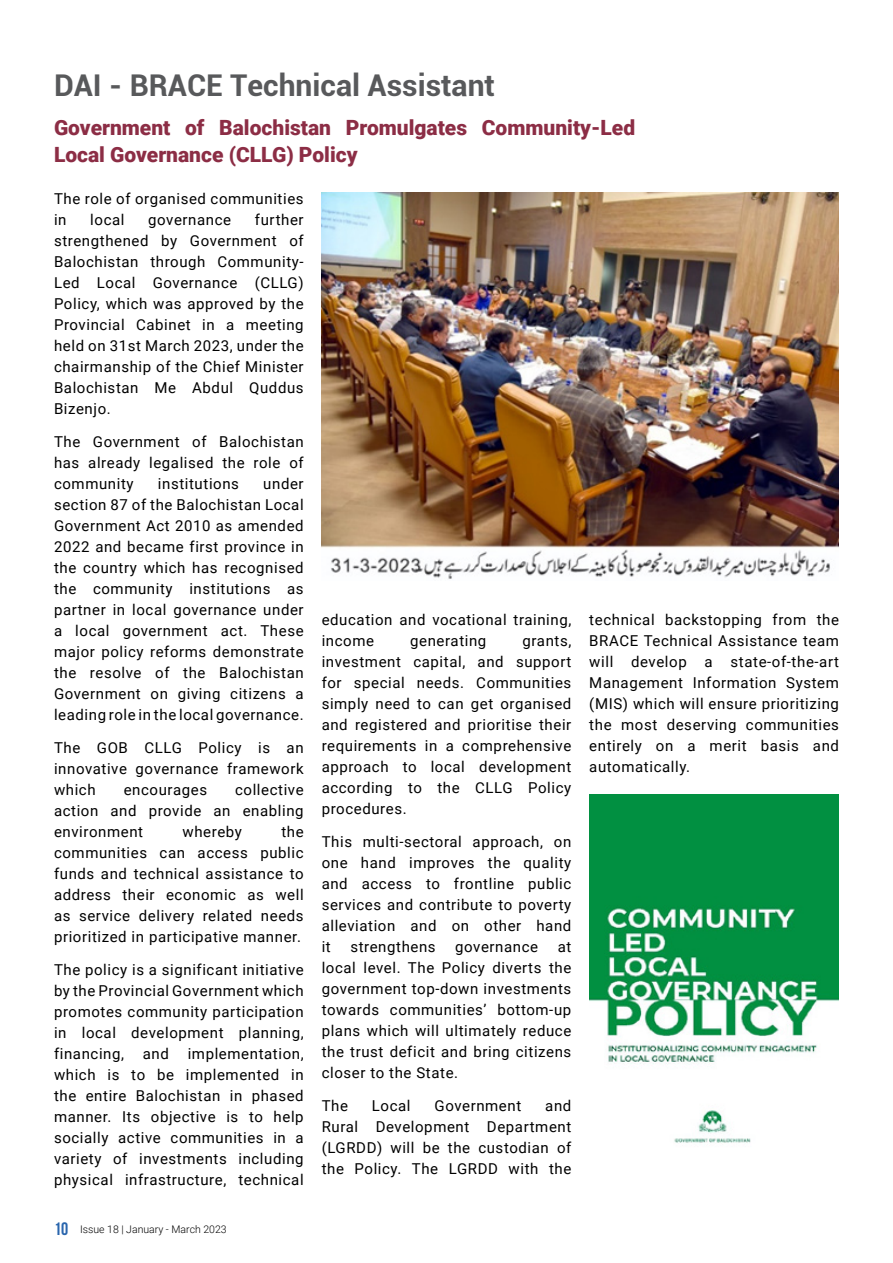
<style>
.page{position:relative;width:893px;height:1263px;background:#fff}
.page>*{position:absolute;margin:0;border:0;box-sizing:border-box;transform-origin:0 0}
.t1{font:700 30px "Roboto";color:#58595b}
.t2{font:900 21px/27px "Roboto";color:#8c2d45}
.t3{font:15px/21px "Roboto";letter-spacing:.04em;color:#000;text-align:justify}
.t4{font:300 10.5px "Roboto";color:#000}
.s1{font-family:"Bebas Neue";font-weight:700;font-size:18px;color:#2965ad}
</style>
<div class="page">
<img style="left:589px;top:795px;width:250px;height:348px">
<img style="left:322px;top:192px;width:517px;height:387px">
<h1 class="t1" style="left:54px;top:64px;width:443px">DAI - BRACE Technical Assistant</h1>
<h2 class="t2" style="left:54px;top:113px;width:583px">Government of Balochistan Promulgates Community-Led<br>Local Governance (CLLG) Policy</h2>
<p class="t3" style="left:54px;top:187px;width:251px">The role of organised communities in</p>
<p class="t3" style="left:54px;top:208px;width:251px;text-indent:201px">further strengthened by Government of Balochistan through Community-Led Local Governance (CLLG)<br>Policy, which was approved by the Provincial Cabinet in a meeting held on 31st March 2023, under the chairmanship of the Chief Minister Balochistan Me Abdul Quddus Bizenjo.</p>
<p class="t3" style="left:54px;top:430px;width:251px">The Government of Balochistan has already legalised the role of community</p>
<p class="t3" style="left:90px;top:208px;width:36px">local</p>
<p class="t3" style="left:148px;top:208px;width:84px">governance</p>
<p class="t3" style="left:54px;top:472px;width:251px;text-indent:209px">under section 87 of the Balochistan Local Government Act 2010 as amended 2022 and became first province in the country which has recognised the community institutions as partner in local governance under a local government act. These major policy reforms demonstrate the resolve of the Balochistan Government on giving citizens a leading role in the local governance.</p>
<p class="t3" style="left:54px;top:736px;width:251px">The GOB CLLG Policy is an innovative governance framework which</p>
<p class="t3" style="left:158px;top:472px;width:83px">institutions</p>
<p class="t3" style="left:589px;top:608px;width:251px">technical backstopping from the BRACE Technical Assistance team will develop a state-of-the-art Management Information System (MIS) which will ensure prioritizing the most deserving communities entirely on a merit basis and automatically.</p>
<p class="t3" style="left:322px;top:608px;width:251px">education and vocational training, income</p>
<p class="t3" style="left:410px;top:629px;width:78px">generating</p>
<p class="t3" style="left:322px;top:629px;width:251px;text-indent:201px">grants, investment capital, and support for special needs. Communities simply need to can get organised and registered and prioritise their requirements in a comprehensive approach to local development according to the CLLG Policy procedures.</p>
<p class="t3" style="left:322px;top:830px;width:251px">This multi-sectoral approach, on one hand improves the quality and access to frontline public services and contribute to poverty alleviation and on other hand it</p>
<p class="t3" style="left:54px;top:778px;width:251px;text-indent:181px">collective action and provide an enabling environment</p>
<p class="t3" style="left:124px;top:778px;width:85px">encourages</p>
<p class="t3" style="left:54px;top:820px;width:251px;text-indent:227px">the communities can access public funds and technical assistance to address their economic as well as service delivery related needs prioritized in participative manner.</p>
<p class="t3" style="left:54px;top:958px;width:251px">The policy is a significant initiative by the Provincial Government which promotes community participation in local development planning, financing,</p>
<p class="t3" style="left:183px;top:820px;width:61px">whereby</p>
<p class="t3" style="left:350px;top:935px;width:87px">strengthens</p>
<p class="t3" style="left:455px;top:935px;width:84px">governance</p>
<p class="t3" style="left:322px;top:935px;width:251px;text-indent:236px">at local level. The Policy diverts the government top-down investments towards communities’ bottom-up plans which will ultimately reduce the trust deficit and bring citizens closer to the State.</p>
<p class="t3" style="left:322px;top:1094px;width:28px">The</p>
<p class="t3" style="left:372px;top:1094px;width:40px">Local</p>
<p class="t3" style="left:434px;top:1094px;width:88px">Government</p>
<p class="t3" style="left:54px;top:1042px;width:251px;text-indent:134px">implementation, which is to be implemented in the entire Balochistan in phased manner. Its objective is to help socially active communities in a variety of investments including physical infrastructure, technical</p>
<p class="t3" style="left:143px;top:1042px;width:28px">and</p>
<p class="t3" style="left:322px;top:1094px;width:251px;text-indent:224px">and Rural Development Department (LGRDD) will be the custodian of the Policy. The LGRDD with the</p>
<p class="t4" style="left:54px;top:1222px;width:174px"><span class="s1">10</span> Issue 18 | January - March 2023</p>
</div>
